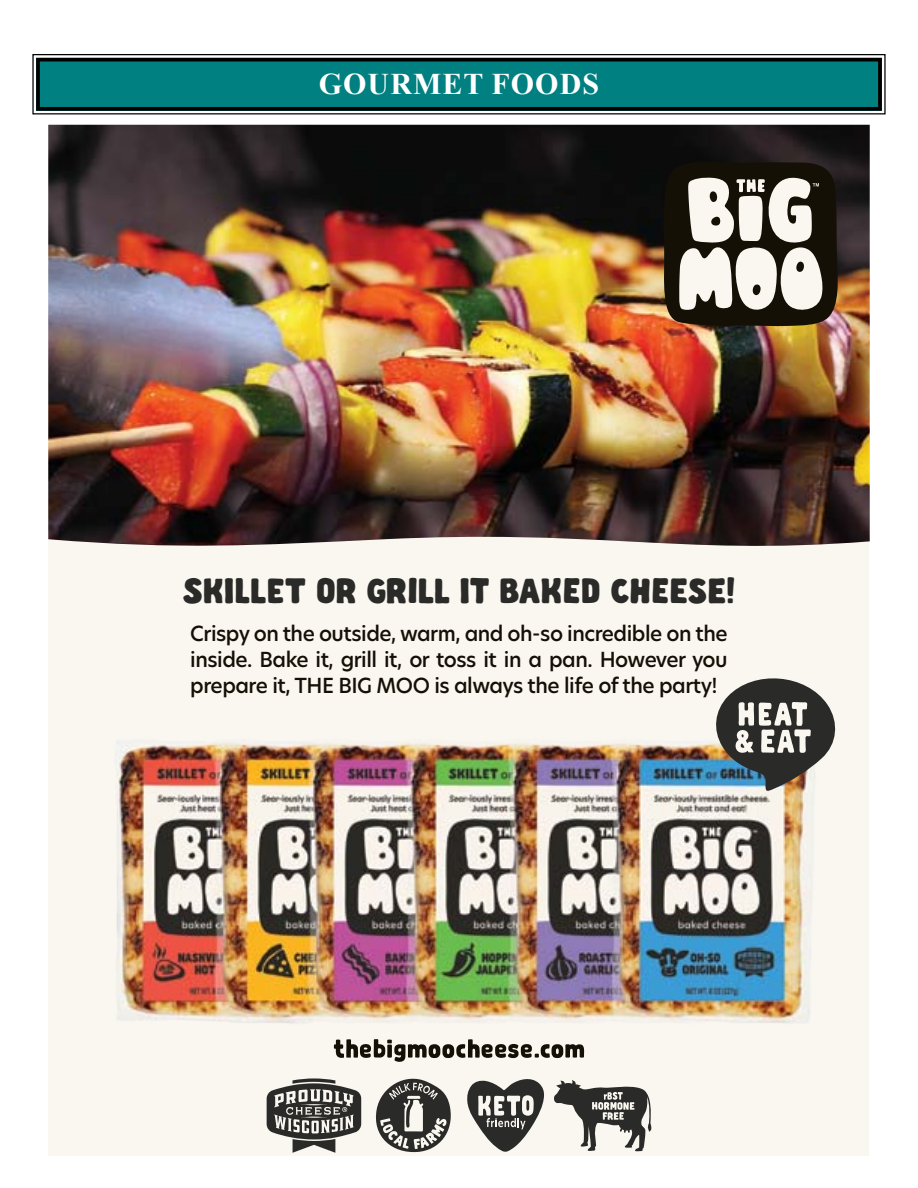
<style>
.page{position:relative;width:918px;height:1188px;background:#fff}
.page>*{position:absolute;margin:0;border:0;box-sizing:border-box;transform-origin:0 0}
.t1{font:33.6px "Abraham";letter-spacing:-.005em;color:#2a2a28}
.t2{font:700 30px "Times New Roman";letter-spacing:.035em;color:#fff}
.t3{font:500 20.4px/25.8px "Hero New";letter-spacing:-.025em;color:#141006;text-align:justify}
</style>
<div class="page">
<svg style="left:32px;top:54px;width:854px;height:61px;background:#1c8686"></svg>
<div style="left:36px;top:58px;width:846px;height:53px;border:4px solid #000"></div>
<div style="left:48px;top:125px;width:821px;height:1031px;background:#faf6f0"></div>
<svg style="left:334px;top:1041px;width:250px;height:21px"></svg>
<svg style="left:267px;top:1078px;width:94px;height:75px"></svg>
<svg style="left:376px;top:1078px;width:75px;height:75px"></svg>
<svg style="left:553px;top:1080px;width:99px;height:72px"></svg>
<svg style="left:467px;top:1079px;width:77px;height:73px"></svg>
<img style="left:115px;top:741px;width:698px;height:300px">
<img style="left:48px;top:125px;width:822px;height:421px">
<svg style="left:660px;top:159px;width:180px;height:167px"></svg>
<svg style="left:712px;top:678px;width:124px;height:113px"></svg>
<h2 class="t2" style="left:319px;top:63px;width:279px">GOURMET FOODS</h2>
<h1 class="t1" style="left:183px;top:570px;width:554px">SKILLET OR GRILL IT BAKED CHEESE!</h1>
<p class="t3" style="left:190px;top:621px;width:539px">Crispy on the outside, warm, and oh-so incredible on the inside. Bake it, grill it, or toss it in a pan. However you prepare it, THE BIG MOO is always the life of the party!</p>
</div>
